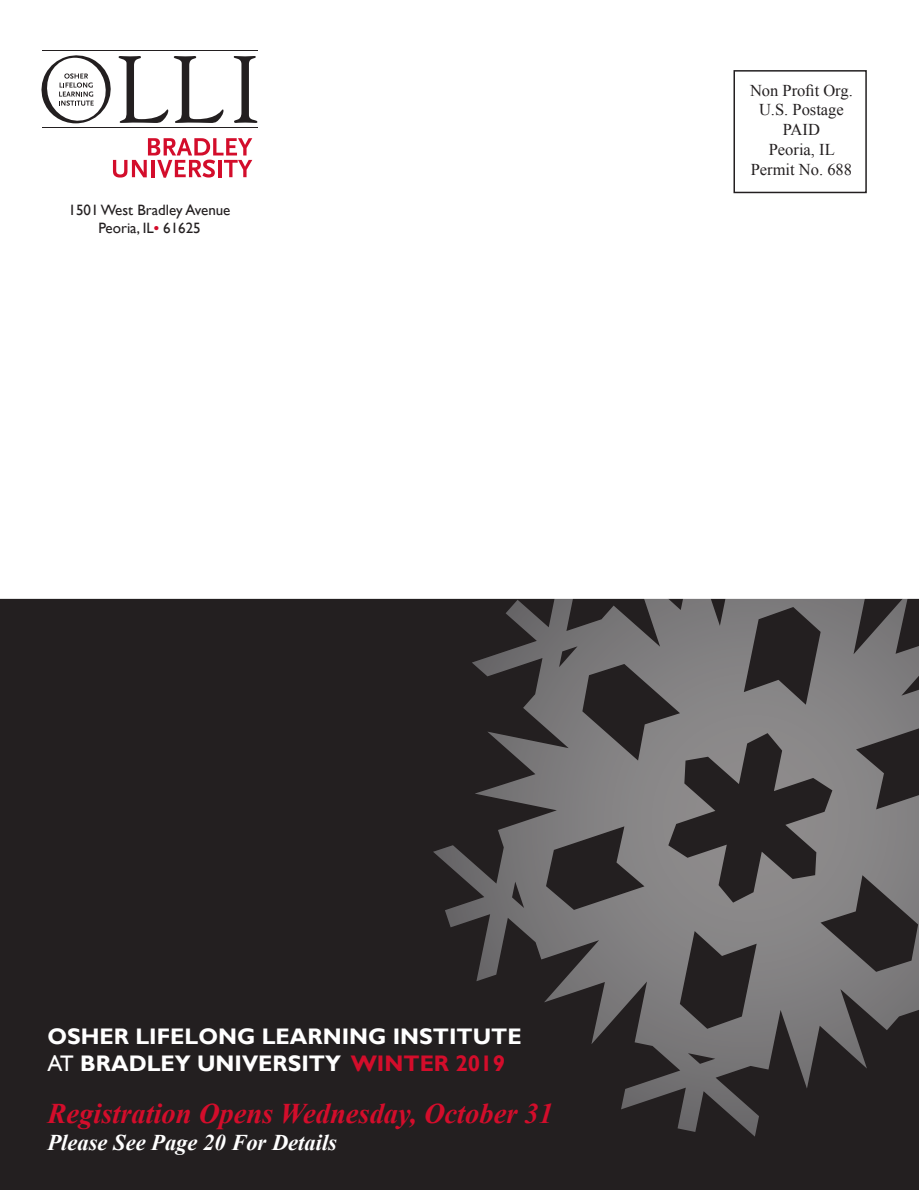
<style>
.page{position:relative;width:919px;height:1190px;background:#fff}
.page>*{position:absolute;margin:0;border:0;box-sizing:border-box;transform-origin:0 0}
.t1{font:italic 700 28.5px "Times New Roman";color:#d30d2b}
.t2{font:700 22.5px/27px "Gill Sans";color:#fff}
.t3{font:italic 700 22.5px "Times New Roman";color:#fff}
.t4{font:16.5px/19.8px "Times New Roman";color:#231f20;text-align:center}
.t5{font:15px/18px "Gill Sans";color:#231f20;text-align:center}
.s1{font-family:"Bell MT Bold";color:#d30d2b}
.s2{font-weight:400}
.s3{color:#d30d2b}
</style>
<div class="page">
<div style="left:0;top:598px;width:919px;height:592px;background:#231f20"></div>
<svg style="left:433px;top:599px;width:486px;height:538px"></svg>
<div style="left:733px;top:70px;width:133px;height:123px;border:2px solid #231f20"></div>
<svg style="left:119px;top:56px;width:49px;height:67px"></svg>
<svg style="left:174px;top:56px;width:49px;height:67px"></svg>
<svg style="left:234px;top:56px;width:23px;height:67px"></svg>
<svg style="left:113px;top:138px;width:139px;height:40px"></svg>
<hr style="left:42px;top:50px;width:215px;height:1px;background:#231f20">
<hr style="left:42px;top:128px;width:215px;height:1px;background:#231f20">
<svg style="left:41px;top:55px;width:70px;height:69px"></svg>
<p class="t5" style="left:69px;top:202px;width:163px">1501 West Bradley Avenue<br>Peoria, IL<span class="s1">•</span> 61625</p>
<p class="t4" style="left:750px;top:80px;width:104px">Non Profit Org.<br>U.S. Postage<br>PAID<br>Peoria, IL<br>Permit No. 688</p>
<p class="t2" style="left:48px;top:1024px;width:475px">OSHER LIFELONG LEARNING INSTITUTE<br><span class="s2">AT</span> BRADLEY UNIVERSITY <span class="s3">WINTER 2019</span></p>
<p class="t1" style="left:48px;top:1094px;width:507px">Registration Opens Wednesday, October 31</p>
<p class="t3" style="left:48px;top:1127px;width:291px">Please See Page 20 For Details</p>
</div>
